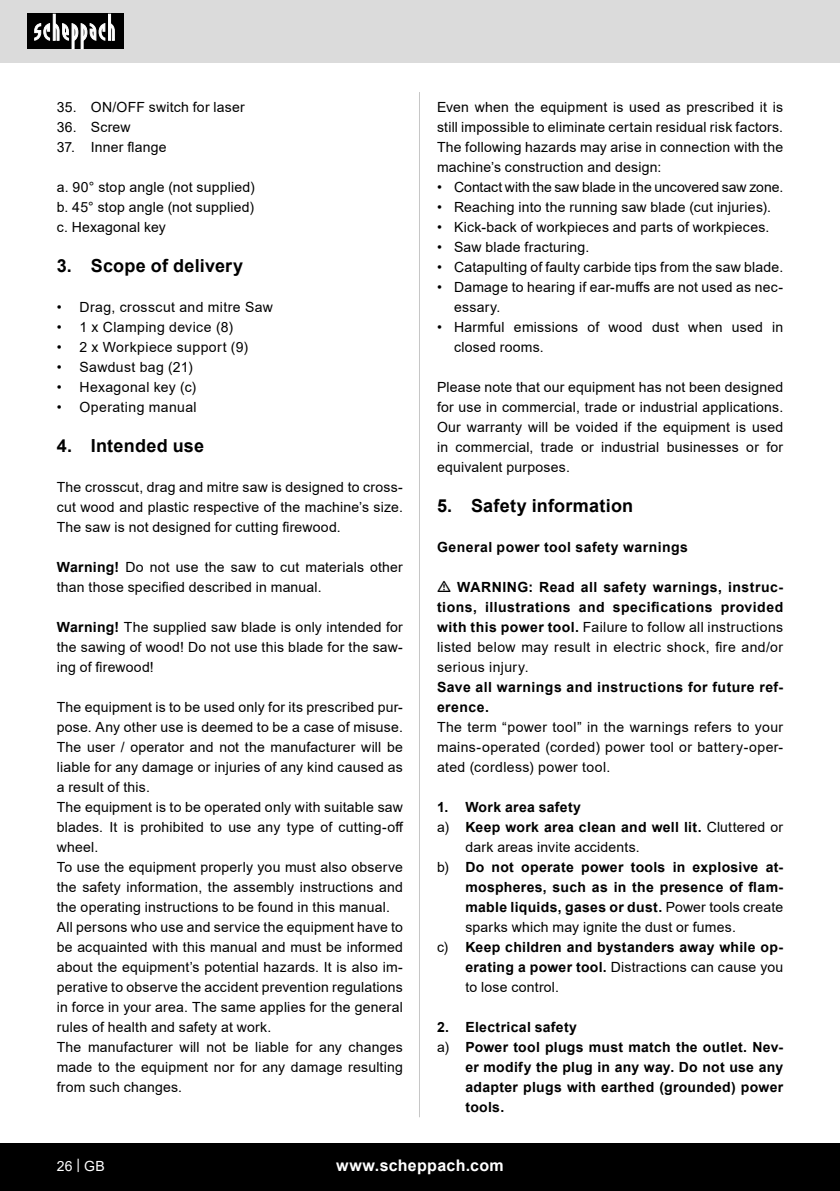
<style>
.page{position:relative;width:840px;height:1191px;background:#fff}
.page>*{position:absolute;margin:0;border:0;box-sizing:border-box;transform-origin:0 0}
.t1{font:700 18px "Arial";letter-spacing:.015em;color:#000}
.t2{font:700 16px "Arial";letter-spacing:.02em;color:#fff}
.t3{font:14px/20px "Arial";letter-spacing:.015em;color:#000;text-align:justify}
.t4{font:700 14px/20px "Arial";letter-spacing:.025em;color:#000;text-align:justify}
.t5{font:14px "Arial";letter-spacing:-.005em;color:#000}
.t6{font:14px "Arial";color:#fff}
.s1{font-weight:700}
.s2{font-weight:400}
</style>
<div class="page">
<div style="left:0;top:0;width:839px;height:63px;background:#dbdbdb"></div>
<div style="left:0;top:1143px;width:839px;height:48px;background:#000"></div>
<div style="left:27px;top:14px;width:96px;height:35px;background:#000"></div>
<svg style="left:34px;top:14px;width:81px;height:35px"></svg>
<hr style="left:419px;top:92px;width:1px;height:1025px;background:#c7c7c7">
<p class="t3" style="left:57px;top:97px;width:189px">35. ON/OFF switch for laser</p>
<p class="t3" style="left:57px;top:117px;width:75px">36. Screw</p>
<p class="t3" style="left:57px;top:137px;width:111px">37. Inner flange</p>
<p class="t3" style="left:57px;top:177px;width:199px">a. 90° stop angle (not supplied)</p>
<p class="t3" style="left:57px;top:197px;width:199px">b. 45° stop angle (not supplied)</p>
<p class="t3" style="left:57px;top:217px;width:111px">c. Hexagonal key</p>
<p class="t1" style="left:57px;top:253px;width:188px">3. Scope of delivery</p>
<p class="t3" style="left:57px;top:297px;width:218px">• Drag, crosscut and mitre Saw</p>
<p class="t3" style="left:57px;top:317px;width:178px">• 1 x Clamping device (8)</p>
<p class="t3" style="left:57px;top:337px;width:193px">• 2 x Workpiece support (9)</p>
<p class="t3" style="left:57px;top:357px;width:137px">• Sawdust bag (21)</p>
<p class="t3" style="left:57px;top:377px;width:141px">• Hexagonal key (c)</p>
<p class="t3" style="left:57px;top:397px;width:141px">• Operating manual</p>
<p class="t1" style="left:57px;top:433px;width:149px">4. Intended use</p>
<p class="t3" style="left:57px;top:477px;width:347px">The crosscut, drag and mitre saw is designed to cross&shy;cut wood and plastic respective of the machine’s size.<br>The saw is not designed for cutting firewood.</p>
<p class="t3" style="left:57px;top:557px;width:347px"><span class="s1">Warning!</span> Do not use the saw to cut materials other than those specified described in manual.</p>
<p class="t3" style="left:57px;top:617px;width:347px"><span class="s1">Warning!</span> The supplied saw blade is only intended for the sawing of wood! Do not use this blade for the saw&shy;ing of firewood!</p>
<p class="t3" style="left:57px;top:697px;width:347px">The equipment is to be used only for its prescribed pur&shy;pose. Any other use is deemed to be a case of misuse.<br>The user / operator and not the manufacturer will be liable for any damage or injuries of any kind caused as a result of this.</p>
<p class="t3" style="left:57px;top:797px;width:348px">The equipment is to be operated only with suitable saw blades. It is prohibited to use any type of cutting-off wheel.</p>
<p class="t3" style="left:57px;top:857px;width:347px">To use the equipment properly you must also observe the safety information, the assembly instructions and the operating instructions to be found in this manual.</p>
<p class="t3" style="left:57px;top:917px;width:347px">All persons who use and service the equipment have to be acquainted with this manual and must be informed about the equipment’s potential hazards. It is also im&shy;perative to observe the accident prevention regulations in force in your area. The same applies for the general rules of health and safety at work.</p>
<p class="t3" style="left:57px;top:1037px;width:347px">The manufacturer will not be liable for any changes made to the equipment nor for any damage resulting from such changes.</p>
<p class="t3" style="left:437px;top:97px;width:347px">Even when the equipment is used as prescribed it is still impossible to eliminate certain residual risk factors.<br>The following hazards may arise in connection with the machine’s construction and design:</p>
<p class="t5" style="left:437px;top:177px;width:347px">• Contact with the saw blade in the uncovered saw zone.</p>
<p class="t3" style="left:437px;top:197px;width:335px">• Reaching into the running saw blade (cut injuries).</p>
<p class="t3" style="left:437px;top:217px;width:334px">• Kick-back of workpieces and parts of workpieces.</p>
<p class="t3" style="left:437px;top:237px;width:154px">• Saw blade fracturing.</p>
<p class="t3" style="left:437px;top:257px;width:347px">• Catapulting of faulty carbide tips from the saw blade.</p>
<p class="t3" style="left:454px;top:277px;width:330px;text-indent:-17px">• Damage to hearing if ear-muffs are not used as nec&shy;essary.</p>
<p class="t3" style="left:454px;top:317px;width:330px;text-indent:-17px">• Harmful emissions of wood dust when used in closed rooms.</p>
<p class="t3" style="left:437px;top:377px;width:347px">Please note that our equipment has not been designed for use in commercial, trade or industrial applications.<br>Our warranty will be voided if the equipment is used in commercial, trade or industrial businesses or for equivalent purposes.</p>
<p class="t1" style="left:437px;top:493px;width:198px">5. Safety information</p>
<p class="t4" style="left:437px;top:537px;width:252px">General power tool safety warnings</p>
<p class="t4" style="left:437px;top:577px;width:347px;text-indent:20px">WARNING: Read all safety warnings, instruc&shy;tions, illustrations and specifications provided with this power tool. <span class="s2">Failure to follow all instructions listed below may result in electric shock, fire and/or serious injury.</span></p>
<p class="t4" style="left:437px;top:677px;width:347px">Save all warnings and instructions for future ref&shy;erence.</p>
<p class="t3" style="left:437px;top:717px;width:347px">The term “power tool” in the warnings refers to your mains-operated (corded) power tool or battery-oper&shy;ated (cordless) power tool.</p>
<p class="t4" style="left:437px;top:797px;width:145px">1. Work area safety</p>
<p class="t3" style="left:465px;top:817px;width:319px;text-indent:-28px">a) <span class="s1">Keep work area clean and well lit.</span> Cluttered or dark areas invite accidents.</p>
<p class="t4" style="left:465px;top:857px;width:319px;text-indent:-28px"><span class="s2">b)</span> Do not operate power tools in explosive at&shy;mospheres, such as in the presence of flam&shy;mable liquids, gases or dust. <span class="s2">Power tools create sparks which may ignite the dust or fumes.</span></p>
<p class="t4" style="left:465px;top:937px;width:319px;text-indent:-28px"><span class="s2">c)</span> Keep children and bystanders away while op&shy;erating a power tool. <span class="s2">Distractions can cause you to lose control.</span></p>
<p class="t4" style="left:437px;top:1017px;width:141px">2. Electrical safety</p>
<p class="t4" style="left:465px;top:1037px;width:319px;text-indent:-28px"><span class="s2">a)</span> Power tool plugs must match the outlet. Nev&shy;er modify the plug in any way. Do not use any adapter plugs with earthed (grounded) power tools.</p>
<p class="t6" style="left:57px;top:1156px;width:49px">26 | GB</p>
<p class="t2" style="left:336px;top:1154px;width:169px">www.scheppach.com</p>
</div>
